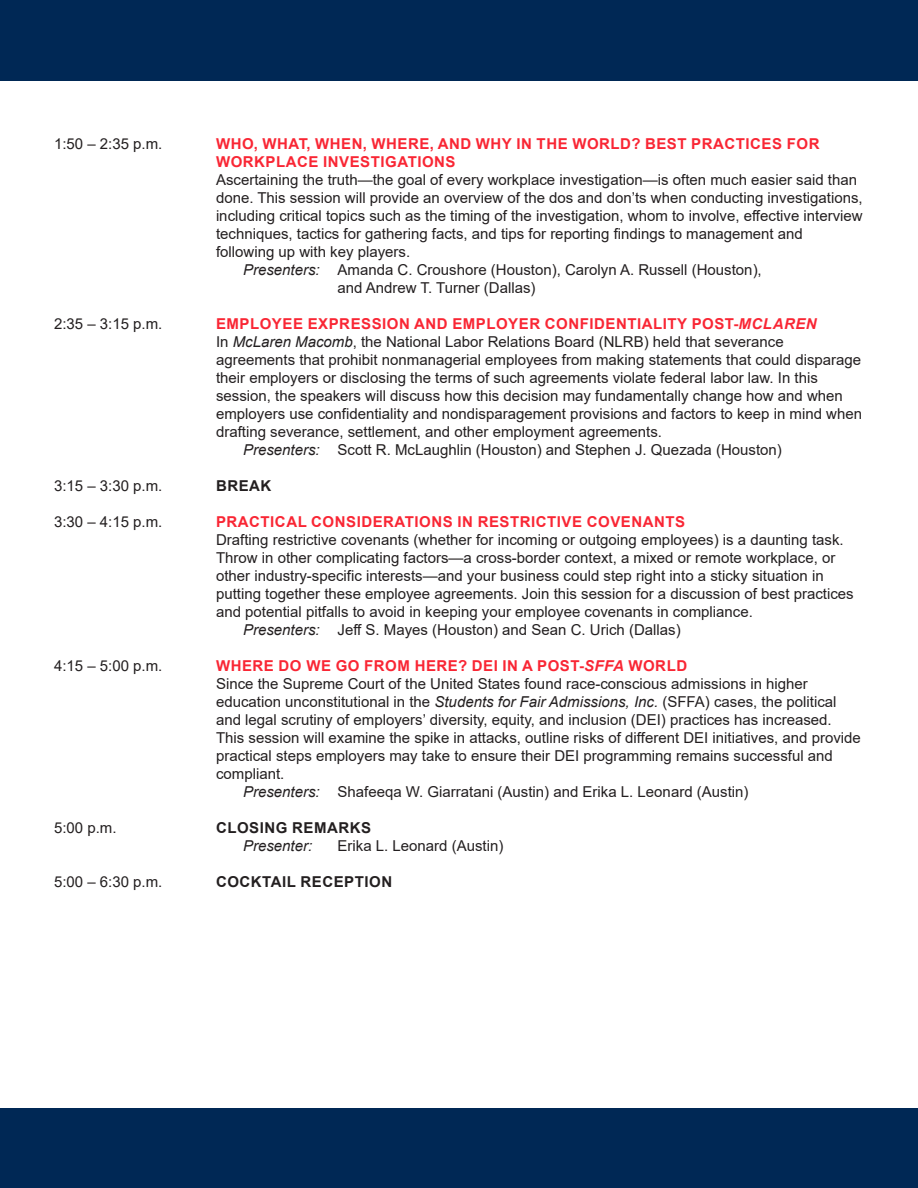
<style>
.page{position:relative;width:918px;height:1188px;background:#fff}
.page>*{position:absolute;margin:0;border:0;box-sizing:border-box;transform-origin:0 0}
.t1{font:15px/18px "Arial";color:#231f20}
.t2{font:700 15px "Arial";letter-spacing:.035em;color:#f92634}
.t3{font:700 15px "Arial";letter-spacing:.035em;color:#231f20}
.t4{font:italic 15px "Arial";color:#231f20}
.s1{font-style:italic}
</style>
<div class="page">
<div style="left:0;top:0;width:918px;height:81px;background:#002855"></div>
<div style="left:0;top:1108px;width:918px;height:80px;background:#002855"></div>
<p class="t1" style="left:54px;top:135px;width:110px">1:50 – 2:35 p.m.</p>
<p class="t2" style="left:216px;top:134px;width:605px">WHO, WHAT, WHEN, WHERE, AND WHY IN THE WORLD? BEST PRACTICES FOR</p>
<p class="t2" style="left:216px;top:152px;width:241px">WORKPLACE INVESTIGATIONS</p>
<p class="t1" style="left:216px;top:171px;width:648px">Ascertaining the truth—the goal of every workplace investigation—is often much easier said than done. This session will provide an overview of the dos and don’ts when conducting investigations, including critical topics such as the timing of the investigation, whom to involve, effective interview techniques, tactics for gathering facts, and tips for reporting findings to management and following up with key players.</p>
<p class="t1" style="left:243px;top:261px;width:520px"><span class="s1">Presenters:</span> Amanda C. Croushore (Houston), Carolyn A. Russell (Houston),</p>
<p class="t1" style="left:338px;top:279px;width:200px">and Andrew T. Turner (Dallas)</p>
<p class="t1" style="left:54px;top:315px;width:110px">2:35 – 3:15 p.m.</p>
<p class="t2" style="left:216px;top:314px;width:602px">EMPLOYEE EXPRESSION AND EMPLOYER CONFIDENTIALITY POST-<span class="s1">MCLAREN</span></p>
<p class="t1" style="left:216px;top:333px;width:648px">In <span class="s1">McLaren Macomb</span>, the National Labor Relations Board (NLRB) held that severance agreements that prohibit nonmanagerial employees from making statements that could disparage their employers or disclosing the terms of such agreements violate federal labor law. In this session, the speakers will discuss how this decision may fundamentally change how and when employers use confidentiality and nondisparagement provisions and factors to keep in mind when drafting severance, settlement, and other employment agreements.</p>
<p class="t1" style="left:243px;top:441px;width:540px"><span class="s1">Presenters:</span> Scott R. McLaughlin (Houston) and Stephen J. Quezada (Houston)</p>
<p class="t1" style="left:54px;top:477px;width:110px">3:15 – 3:30 p.m.</p>
<p class="t3" style="left:216px;top:476px;width:57px">BREAK</p>
<p class="t1" style="left:54px;top:513px;width:110px">3:30 – 4:15 p.m.</p>
<p class="t2" style="left:216px;top:512px;width:471px">PRACTICAL CONSIDERATIONS IN RESTRICTIVE COVENANTS</p>
<p class="t1" style="left:216px;top:531px;width:639px">Drafting restrictive covenants (whether for incoming or outgoing employees) is a daunting task.<br>Throw in other complicating factors—a cross-border context, a mixed or remote workplace, or other industry-specific interests—and your business could step right into a sticky situation in putting together these employee agreements. Join this session for a discussion of best practices and potential pitfalls to avoid in keeping your employee covenants in compliance.</p>
<p class="t1" style="left:243px;top:621px;width:439px"><span class="s1">Presenters:</span> Jeff S. Mayes (Houston) and Sean C. Urich (Dallas)</p>
<p class="t1" style="left:54px;top:657px;width:110px">4:15 – 5:00 p.m.</p>
<p class="t2" style="left:216px;top:656px;width:473px">WHERE DO WE GO FROM HERE? DEI IN A POST-<span class="s1">SFFA</span> WORLD</p>
<p class="t1" style="left:216px;top:675px;width:647px">Since the Supreme Court of the United States found race-conscious admissions in higher education unconstitutional in the <span class="s1">Students for Fair Admissions, Inc.</span> (SFFA) cases, the political and legal scrutiny of employers’ diversity, equity, and inclusion (DEI) practices has increased.<br>This session will examine the spike in attacks, outline risks of different DEI initiatives, and provide practical steps employers may take to ensure their DEI programming remains successful and compliant.</p>
<p class="t1" style="left:243px;top:783px;width:507px"><span class="s1">Presenters:</span> Shafeeqa W. Giarratani (Austin) and Erika L. Leonard (Austin)</p>
<p class="t1" style="left:54px;top:819px;width:64px">5:00 p.m.</p>
<p class="t3" style="left:216px;top:818px;width:157px">CLOSING REMARKS</p>
<p class="t4" style="left:243px;top:836px;width:71px">Presenter:</p>
<p class="t1" style="left:338px;top:837px;width:167px">Erika L. Leonard (Austin)</p>
<p class="t1" style="left:54px;top:873px;width:110px">5:00 – 6:30 p.m.</p>
<p class="t3" style="left:216px;top:872px;width:178px">COCKTAIL RECEPTION</p>
</div>
